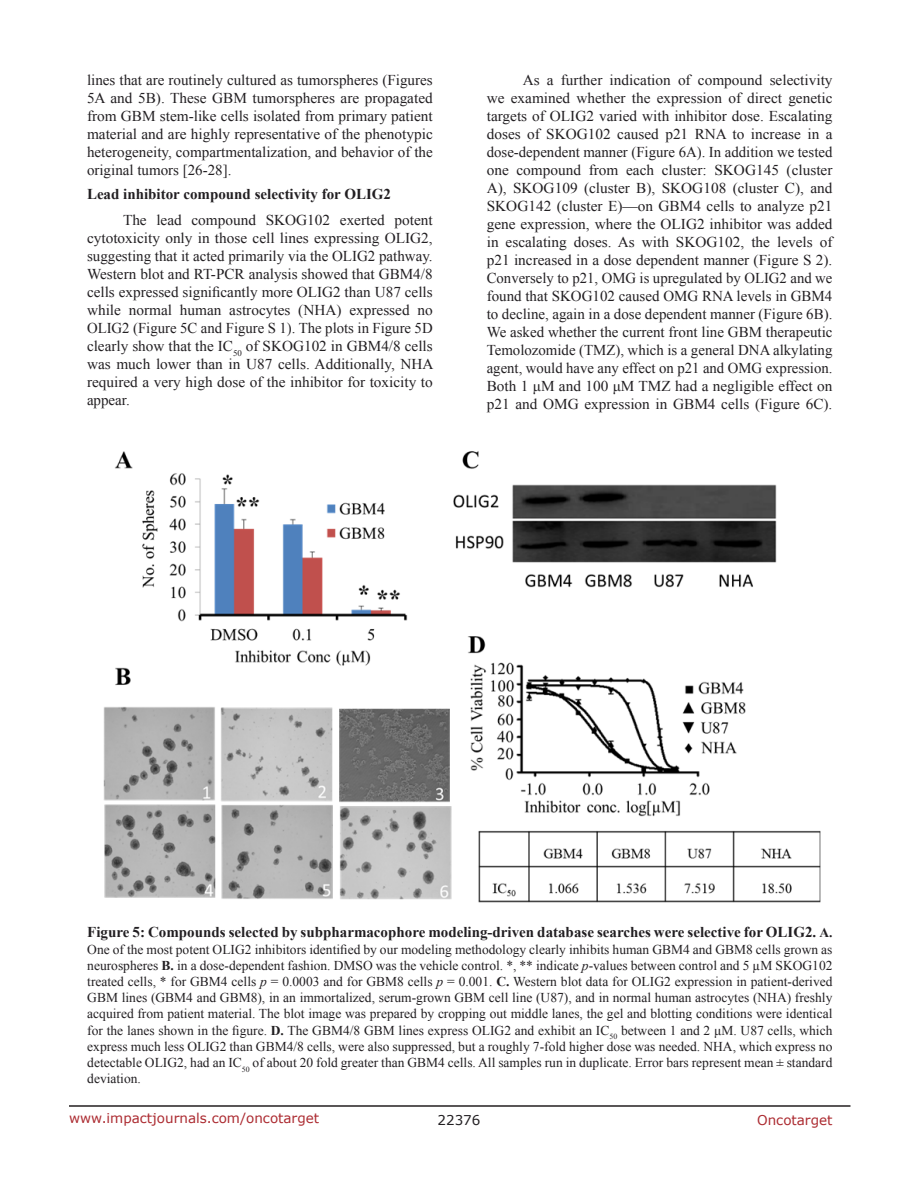
<style>
.page{position:relative;width:918px;height:1188px;background:#fff}
.page>*{position:absolute;margin:0;border:0;box-sizing:border-box;transform-origin:0 0}
.BodyText{font:15px/18px "Times New Roman";color:#221f22;text-align:justify}
.FigureText{font:700 15px "Times New Roman";color:#221f22}
.SubSubHeading{font:700 15px "Times New Roman";color:#221f22}
.FigureText-2{font:13.5px/16.2px "Times New Roman";color:#221f22;text-align:justify}
.t1{font:13.5px "Verdana";color:#ac2b31}
.t2{font:13.5px "Verdana";color:#221f22}
.s1{font-size:13.5px}
.s2{font-weight:700}
.s3{font-style:italic}
</style>
<div class="page">
<hr style="left:69px;top:1105px;width:781px;height:2px;background:#231f20">
<img style="left:103px;top:451px;width:718px;height:452px">
<p class="BodyText" style="left:87px;top:71px;width:347px">lines that are routinely cultured as tumorspheres (Figures 5A and 5B). These GBM tumorspheres are propagated from GBM stem-like cells isolated from primary patient material and are highly representative of the phenotypic heterogeneity, compartmentalization, and behavior of the original tumors [26-28].</p>
<p class="SubSubHeading" style="left:87px;top:184px;width:306px">Lead inhibitor compound selectivity for OLIG2</p>
<p class="BodyText" style="left:87px;top:211px;width:348px;text-indent:36px">The lead compound SKOG102 exerted potent cytotoxicity only in those cell lines expressing OLIG2, suggesting that it acted primarily via the OLIG2 pathway.<br>Western blot and RT-PCR analysis showed that GBM4/8 cells expressed significantly more OLIG2 than U87 cells while normal human astrocytes (NHA) expressed no OLIG2 (Figure 5C and Figure S 1). The plots in Figure 5D clearly show that the IC<sub>50</sub> of SKOG102 in GBM4/8 cells was much lower than in U87 cells. Additionally, NHA required a very high dose of the inhibitor for toxicity to appear.</p>
<p class="BodyText" style="left:487px;top:71px;width:347px;text-indent:36px">As a further indication of compound selectivity we examined whether the expression of direct genetic targets of OLIG2 varied with inhibitor dose. Escalating doses of SKOG102 caused p21 RNA to increase in a dose-dependent manner (Figure 6A). In addition we tested one compound from each cluster: SKOG145 (cluster A), SKOG109 (cluster B), SKOG108 (cluster C), and SKOG142 (cluster E)—on GBM4 cells to analyze p21 gene expression, where the OLIG2 inhibitor was added in escalating doses. As with SKOG102, the levels of p21 increased in a dose dependent manner (Figure S 2).<br>Conversely to p21, OMG is upregulated by OLIG2 and we found that SKOG102 caused OMG RNA levels in GBM4 to decline, again in a dose dependent manner (Figure 6B).<br>We asked whether the current front line GBM therapeutic Temolozomide (TMZ), which is a general DNA alkylating agent, would have any effect on p21 and OMG expression.<br>Both 1 μM and 100 μM TMZ had a negligible effect on p21 and OMG expression in GBM4 cells (Figure 6C).</p>
<p class="FigureText" style="left:87px;top:922px;width:747px">Figure 5: Compounds selected by subpharmacophore modeling-driven database searches were selective for OLIG2. <span class="s1">A.</span></p>
<p class="FigureText-2" style="left:87px;top:941px;width:747px">One of the most potent OLIG2 inhibitors identified by our modeling methodology clearly inhibits human GBM4 and GBM8 cells grown as neurospheres <span class="s2">B.</span> in a dose-dependent fashion. DMSO was the vehicle control. *, ** indicate <span class="s3">p</span>-values between control and 5 µM SKOG102 treated cells, * for GBM4 cells <span class="s3">p</span> = 0.0003 and for GBM8 cells <span class="s3">p</span> = 0.001. <span class="s2">C.</span> Western blot data for OLIG2 expression in patient-derived GBM lines (GBM4 and GBM8), in an immortalized, serum-grown GBM cell line (U87), and in normal human astrocytes (NHA) freshly acquired from patient material. The blot image was prepared by cropping out middle lanes, the gel and blotting conditions were identical for the lanes shown in the figure. <span class="s2">D.</span> The GBM4/8 GBM lines express OLIG2 and exhibit an IC<sub>50</sub> between 1 and 2 μM. U87 cells, which express much less OLIG2 than GBM4/8 cells, were also suppressed, but a roughly 7-fold higher dose was needed. NHA, which express no detectable OLIG2, had an IC<sub>50</sub> of about 20 fold greater than GBM4 cells. All samples run in duplicate. Error bars represent mean ± standard deviation.</p>
<p class="t1" style="left:69px;top:1109px;width:252px">www.impactjournals.com/oncotarget</p>
<p class="t2" style="left:438px;top:1111px;width:44px">22376</p>
<p class="t1" style="left:757px;top:1111px;width:77px">Oncotarget</p>
</div>
